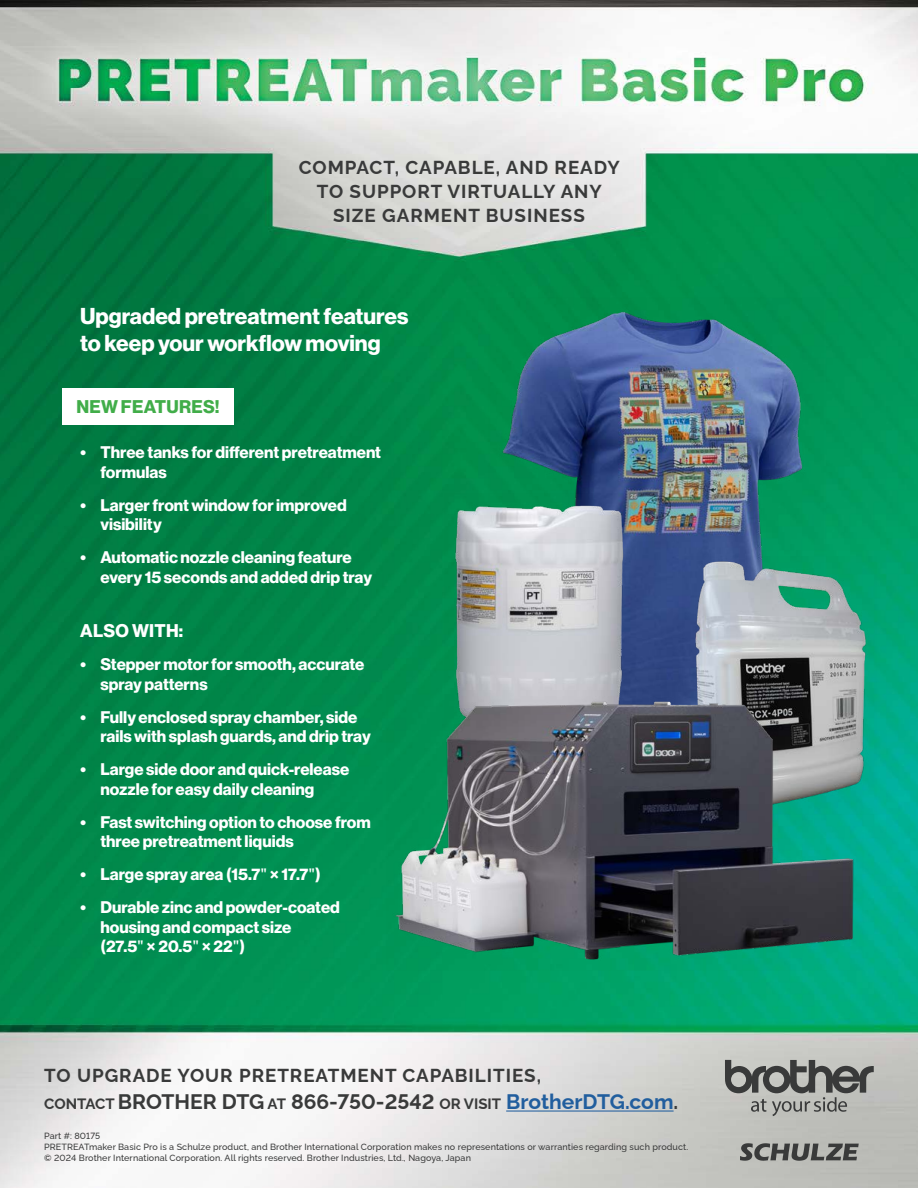
<style>
.page{position:relative;width:918px;height:1188px;background:#fff}
.page>*{position:absolute;margin:0;border:0;box-sizing:border-box;transform-origin:0 0}
.t1{font:22.5px/27px "N Haas Grotesk DS Pro 75 Bd";color:#fff}
.t2{font:700 21px "Raleway";color:#393a3a}
.t3{font:700 18.75px/24px "Raleway";letter-spacing:.05em;color:#393a3a;text-align:center}
.t4{font:18px "N Haas Grotesk DS Pro 75 Bd";letter-spacing:.015em;color:#41ad49}
.t5{font:18px "N Haas Grotesk DS Pro 75 Bd";letter-spacing:.015em;color:#fff}
.t6{font:16.5px/19.5px "N Haas Grotesk DS Pro 75 Bd";color:#fff}
.t7{font:500 9px/10.8px "Raleway";letter-spacing:.01em;color:#393a3a}
.s1{font-family:"Industry";font-weight:500}
.s2{font-size:15px}
.s3{color:#215e9e}
</style>
<div class="page">
<img style="left:0;top:0;width:918px;height:1188px">
<div style="left:62px;top:388px;width:172px;height:37px;background:#fff"></div>
<svg style="left:740px;top:1143px;width:119px;height:18px;background:#777875"></svg>
<hr style="left:506px;top:1111px;width:168px;height:1px;background:#215e9e">
<svg style="left:725px;top:1060px;width:149px;height:56px;background:#929390"></svg>
<img style="left:488px;top:297px;width:336px;height:393px">
<img style="left:444px;top:494px;width:192px;height:196px">
<img style="left:682px;top:556px;width:194px;height:259px">
<img style="left:387px;top:690px;width:477px;height:280px">
<p class="t3" style="left:299px;top:153px;width:322px">COMPACT, CAPABLE, AND READY<br>TO SUPPORT VIRTUALLY ANY<br>SIZE GARMENT BUSINESS</p>
<h1 class="t1" style="left:80px;top:303px;width:330px">Upgraded pretreatment features to keep your workflow moving</h1>
<p class="t4" style="left:76px;top:397px;width:145px">NEW FEATURES!</p>
<p class="t6" style="left:100px;top:443px;width:282px;text-indent:-20px">• Three tanks for different pretreatment formulas</p>
<p class="t6" style="left:100px;top:495px;width:248px;text-indent:-20px">• Larger front window for improved visibility</p>
<p class="t6" style="left:100px;top:548px;width:273px;text-indent:-20px">• Automatic nozzle cleaning feature every 15 seconds and added drip tray</p>
<p class="t5" style="left:80px;top:620px;width:104px">ALSO WITH:</p>
<p class="t6" style="left:100px;top:655px;width:266px;text-indent:-20px">• Stepper motor for smooth, accurate spray patterns</p>
<p class="t6" style="left:100px;top:707px;width:272px;text-indent:-20px">• Fully enclosed spray chamber, side rails with splash guards, and drip tray</p>
<p class="t6" style="left:100px;top:760px;width:251px;text-indent:-20px">• Large side door and quick-release nozzle for easy daily cleaning</p>
<p class="t6" style="left:100px;top:812px;width:272px;text-indent:-20px">• Fast switching option to choose from three pretreatment liquids</p>
<p class="t6" style="left:80px;top:865px;width:242px">• Large spray area (15.7<span class="s1">"</span> × 17.7<span class="s1">"</span>)</p>
<p class="t6" style="left:100px;top:898px;width:241px;text-indent:-20px">• Durable zinc and powder-coated housing and compact size<br>(27.5<span class="s1">"</span> × 20.5<span class="s1">"</span> × 22<span class="s1">"</span>)</p>
<p class="t3" style="left:44px;top:1061px;width:498px">TO UPGRADE YOUR PRETREATMENT CAPABILITIES,</p>
<p class="t2" style="left:44px;top:1085px;width:636px"><span class="s2">CONTACT</span> BROTHER DTG <span class="s2">AT</span> 866-750-2542 <span class="s2">OR VISIT</span> <span class="s3">BrotherDTG.com</span>.</p>
<p class="t7" style="left:44px;top:1130px;width:646px">Part #: 80175<br>PRETREATmaker Basic Pro is a Schulze product, and Brother International Corporation makes no representations or warranties regarding such product. © 2024 Brother International Corporation. All rights reserved. Brother Industries, Ltd., Nagoya, Japan</p>
</div>
